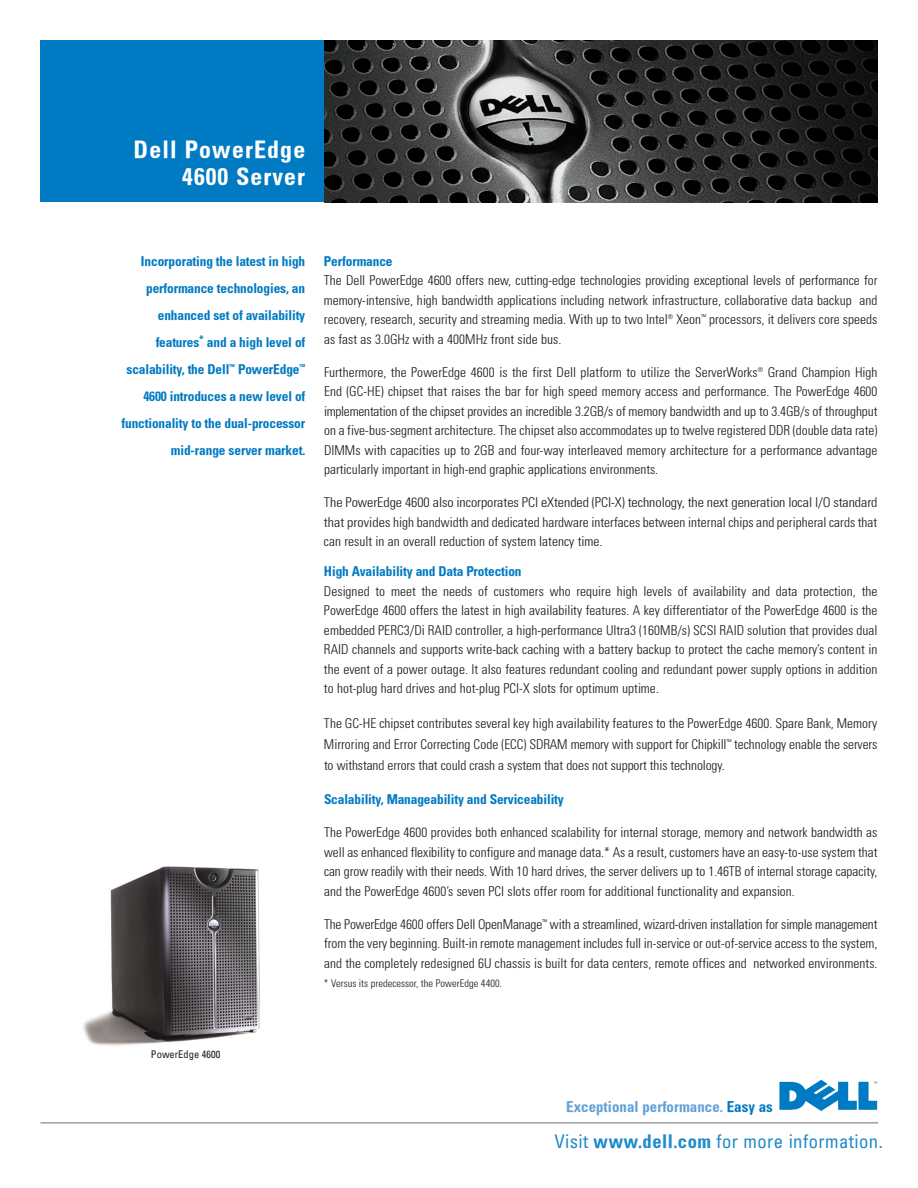
<style>
.page{position:relative;width:918px;height:1188px;background:#fff}
.page>*{position:absolute;margin:0;border:0;box-sizing:border-box;transform-origin:0 0}
.t1{font:24px/27px "TT1476 O00";letter-spacing:.045em;color:#fff;text-align:right}
.t2{font:18.75px "TT1474 O00";letter-spacing:.02em;color:#1c8acb}
.t3{font:15px "TT1476 O00";color:#62a0d6}
.t4{font:13.5px/19.5px "TT147 AO00";color:#231f20;text-align:justify}
.t5{font:13.5px/27px "TT1476 O00";letter-spacing:-.015em;color:#007ac2;text-align:right}
.t6{font:13.5px/19.5px "TT147 AO00";color:#231f20;text-align:justify;scale:1.05 1}
.t7{font:10.5px "TT147 AO00";color:#231f20}
.t8{font:10.5px "TT1474 O00";color:#231f20}
.s1{color:#007ac2}
.s2{font-family:"TT1476 O00"}
</style>
<div class="page">
<img style="left:324px;top:40px;width:554px;height:162px">
<div style="left:40px;top:40px;width:284px;height:162px;background:#007ac2"></div>
<svg style="left:779px;top:1080px;width:98px;height:31px"></svg>
<hr style="left:40px;top:1123px;width:838px;height:1px;background:#6c6d70">
<img style="left:83px;top:866px;width:177px;height:180px">
<h1 class="t1" style="left:134px;top:138px;width:173px">Dell PowerEdge<br>4600 Server</h1>
<p class="t5" style="left:122px;top:249px;width:185px">Incorporating the latest in high performance technologies, an enhanced set of availability features<sup>*</sup> and a high level of scalability, the Dell<sup>™</sup> PowerEdge<sup>™<br></sup>4600 introduces a new level of functionality to the dual-processor mid-range server market.</p>
<p class="t5" style="left:324px;top:249px;width:70px">Performance</p>
<p class="t4" style="left:324px;top:272px;width:555px">The Dell PowerEdge 4600 offers new, cutting-edge technologies providing exceptional levels of performance for memory-intensive, high bandwidth applications including network infrastructure, collaborative data backup and recovery, research, security and streaming media. With up to two Intel<sup>®</sup> Xeon<sup>™</sup> processors, it delivers core speeds as fast as 3.0GHz with a 400MHz front side bus.</p>
<p class="t4" style="left:324px;top:363px;width:555px">Furthermore, the PowerEdge 4600 is the first Dell platform to utilize the ServerWorks<sup>®</sup> Grand Champion High End (GC-HE) chipset that raises the bar for high speed memory access and performance. The PowerEdge 4600 implementation of the chipset provides an incredible 3.2GB/s of memory bandwidth and up to 3.4GB/s of throughput on a five-bus-segment architecture. The chipset also accommodates up to twelve registered DDR (double data rate)<br>DIMMs with capacities up to 2GB and four-way interleaved memory architecture for a performance advantage particularly important in high-end graphic applications environments.</p>
<p class="t6" style="left:324px;top:494px;width:529px">The PowerEdge 4600 also incorporates PCI eXtended (PCI-X) technology, the next generation local I/O standard that provides high bandwidth and dedicated hardware interfaces between internal chips and peripheral cards that can result in an overall reduction of system latency time.</p>
<p class="t5" style="left:324px;top:559px;width:199px">High Availability and Data Protection</p>
<p class="t4" style="left:324px;top:582px;width:555px">Designed to meet the needs of customers who require high levels of availability and data protection, the PowerEdge 4600 offers the latest in high availability features. A key differentiator of the PowerEdge 4600 is the embedded PERC3/Di RAID controller, a high-performance Ultra3 (160MB/s) SCSI RAID solution that provides dual RAID channels and supports write-back caching with a battery backup to protect the cache memory’s content in the event of a power outage. It also features redundant cooling and redundant power supply options in addition to hot-plug hard drives and hot-plug PCI-X slots for optimum uptime.</p>
<p class="t4" style="left:324px;top:714px;width:555px;line-height:21px">The GC-HE chipset contributes several key high availability features to the PowerEdge 4600. Spare Bank, Memory Mirroring and Error Correcting Code (ECC) SDRAM memory with support for Chipkill<sup>™</sup> technology enable the servers to withstand errors that could crash a system that does not support this technology.</p>
<p class="t5" style="left:324px;top:787px;width:241px">Scalability, Manageability and Serviceability</p>
<p class="t4" style="left:324px;top:824px;width:555px">The PowerEdge 4600 provides both enhanced scalability for internal storage, memory and network bandwidth as well as enhanced flexibility to configure and manage data.* As a result, customers have an easy-to-use system that can grow readily with their needs. With 10 hard drives, the server delivers up to 1.46TB of internal storage capacity, and the PowerEdge 4600’s seven PCI slots offer room for additional functionality and expansion.</p>
<p class="t4" style="left:324px;top:915px;width:555px">The PowerEdge 4600 offers Dell OpenManage<sup>™</sup> with a streamlined, wizard-driven installation for simple management from the very beginning. Built-in remote management includes full in-service or out-of-service access to the system, and the completely redesigned 6U chassis is built for data centers, remote offices and networked environments.</p>
<p class="t7" style="left:324px;top:980px;width:180px">* Versus its predecessor, the PowerEdge 4400.</p>
<p class="t8" style="left:151px;top:1050px;width:71px">PowerEdge 4600</p>
<p class="t3" style="left:566px;top:1101px;width:208px">Exceptional performance. <span class="s1">Easy as</span></p>
<h2 class="t2" style="left:555px;top:1135px;width:330px">Visit <span class="s2">www.dell.com</span> for more information.</h2>
</div>
